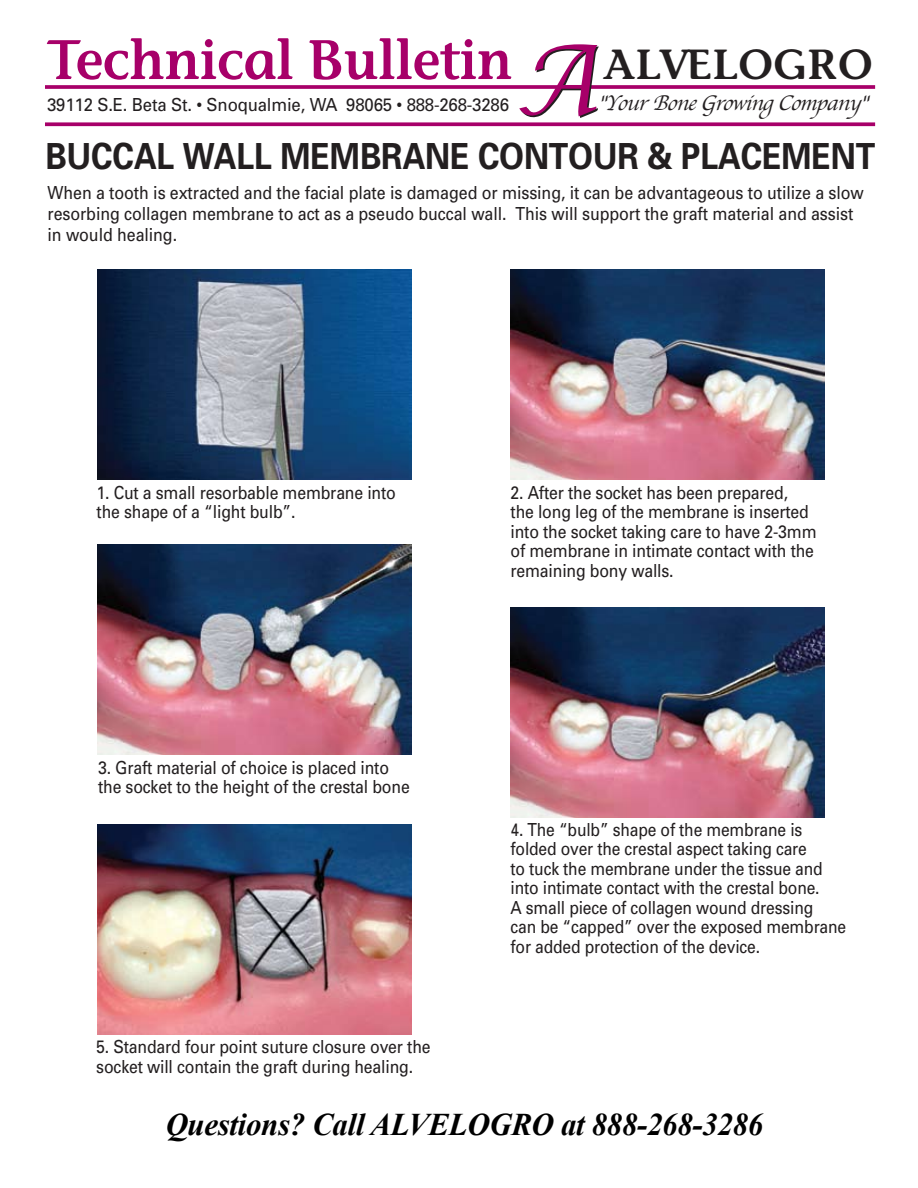
<style>
.page{position:relative;width:918px;height:1188px;background:#fff}
.page>*{position:absolute;margin:0;border:0;box-sizing:border-box;transform-origin:0 0}
.t1{font:600 55.5px "Stone Informal";letter-spacing:-.01em;color:#a70069;scale:.95 1}
.t2{font:600 42px "Stone Informal";color:#231f20}
.t3{font:700 36px "Univers";letter-spacing:-.005em;color:#231f20;scale:.89 1}
.t4{font:italic 700 31.5px "Times New Roman";letter-spacing:-.01em;color:#000}
.t5{font:italic 22.05px "Apple Chancery";color:#231f20}
.t6{font:18px/19.5px "Univers";letter-spacing:-.01em;color:#231f20;scale:.88 1}
.t7{font:18px/19.5px "Univers";letter-spacing:-.01em;color:#231f20;scale:.87 1}
.t8{font:18px/21px "Univers";letter-spacing:-.01em;color:#231f20;scale:.89 1}
.t9{font:18px "Univers";letter-spacing:-.01em;color:#231f20;scale:.93 1}
</style>
<div class="page">
<svg style="left:45px;top:85px;width:830px;height:4px;background:#ad1273"></svg>
<svg style="left:45px;top:122px;width:830px;height:4px;background:#b01b78"></svg>
<svg style="left:519px;top:44px;width:80px;height:74px"></svg>
<img style="left:97px;top:270px;width:314px;height:209px">
<img style="left:510px;top:270px;width:314px;height:209px">
<img style="left:97px;top:545px;width:314px;height:209px">
<img style="left:97px;top:825px;width:314px;height:209px">
<img style="left:510px;top:608px;width:314px;height:209px">
<h1 class="t1" style="left:46px;top:26px;width:492px">Technical Bulletin</h1>
<h2 class="t2" style="left:603px;top:39px;width:271px">ALVELOGRO</h2>
<p class="t9" style="left:47px;top:94px;width:498px">39112 S.E. Beta St. • Snoqualmie, WA 98065 • 888-268-3286</p>
<p class="t5" style="left:598px;top:85px;width:278px">"YourBoneGrowing Company "</p>
<h3 class="t3" style="left:45px;top:133px;width:934px">BUCCAL WALL MEMBRANE CONTOUR &amp; PLACEMENT</h3>
<p class="t8" style="left:48px;top:182px;width:919px">When a tooth is extracted and the facial plate is damaged or missing, it can be advantageous to utilize a slow resorbing collagen membrane to act as a pseudo buccal wall. This will support the graft material and assist in would healing.</p>
<p class="t6" style="left:97px;top:482px;width:342px">1. Cut a small resorbable membrane into the shape of a “light bulb”.</p>
<p class="t6" style="left:98px;top:757px;width:356px">3. Graft material of choice is placed into the socket to the height of the crestal bone</p>
<p class="t6" style="left:96px;top:1037px;width:381px">5. Standard four point suture closure over the socket will contain the graft during healing.</p>
<p class="t6" style="left:511px;top:482px;width:349px">2. After the socket has been prepared,<br>the long leg of the membrane is inserted into the socket taking care to have 2-3mm of membrane in intimate contact with the remaining bony walls.</p>
<p class="t7" style="left:511px;top:820px;width:387px">4. The “bulb” shape of the membrane is folded over the crestal aspect taking care<br>to tuck the membrane under the tissue and into intimate contact with the crestal bone.<br>A small piece of collagen wound dressing<br>can be “capped” over the exposed membrane for added protection of the device.</p>
<h3 class="t4" style="left:166px;top:1106px;width:599px">Questions? Call ALVELOGRO at 888-268-3286</h3>
</div>
